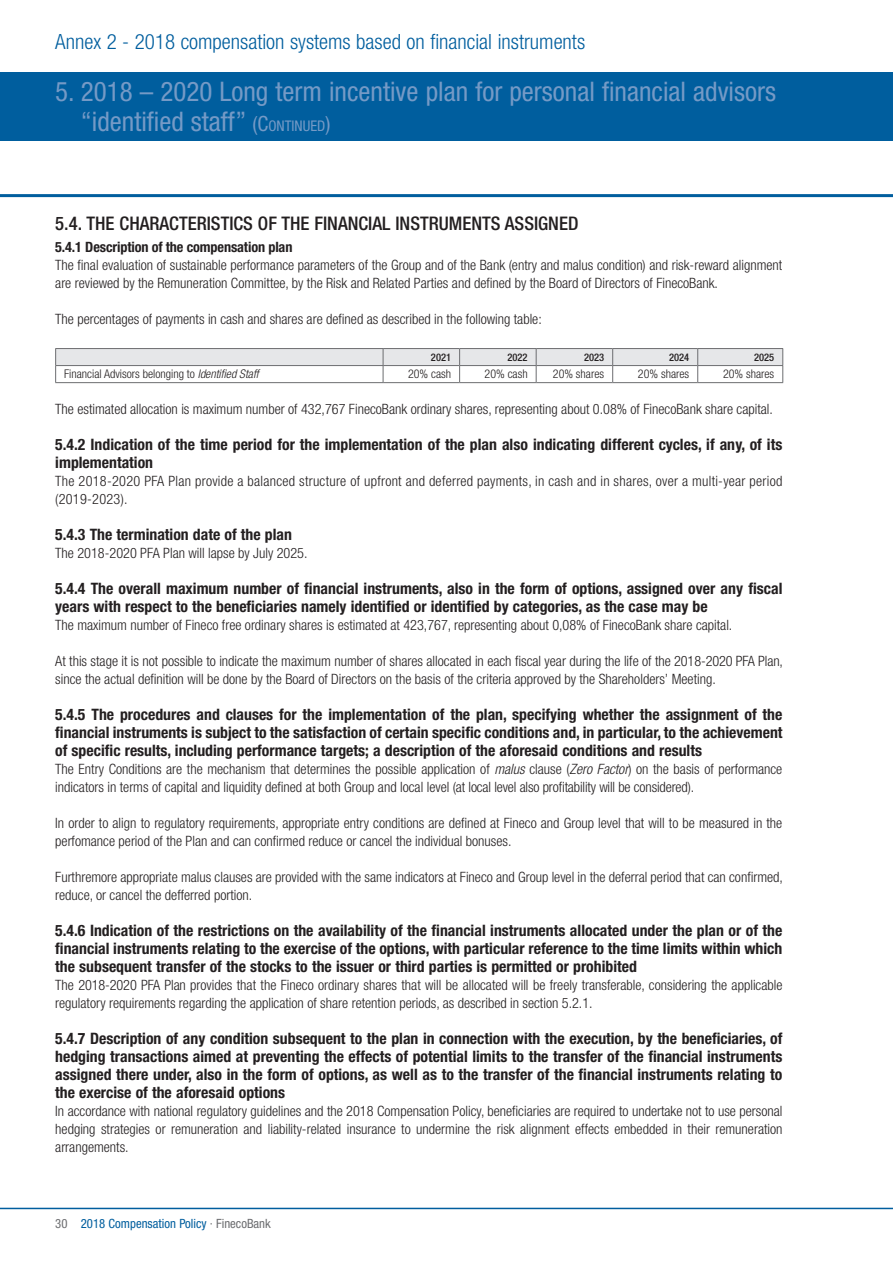
<style>
.page{position:relative;width:893px;height:1263px;background:#fff}
.page>*{position:absolute;margin:0;border:0;box-sizing:border-box;transform-origin:0 0}
.t1{font:condensed 27px/30px "Helvetica Neue LT Std";color:#759ac6}
.t2{font:300 condensed 21px "Helvetica Neue LT Std";color:#005e9e}
.t3{font:500 condensed 18.75px "Helvetica Neue LT Std";color:#231f20}
.t4{font:700 condensed 15.75px/18px "Helvetica Neue LT Std";color:#231f20;text-align:justify}
.t5{font:300 condensed 14.25px/18px "Helvetica Neue LT Std";color:#231f20}
.t6{font:300 condensed 14.25px/18px "Helvetica Neue LT Std";letter-spacing:.02em;color:#231f20}
.t7{font:700 condensed 14.25px "Helvetica Neue LT Std";letter-spacing:-.01em;color:#231f20}
.t8{font:condensed 12.75px "Helvetica Neue LT Std";color:#005e9e}
.t9{font:condensed 12.75px "Helvetica Neue LT Std";color:#6c6d70}
.t10{font:300 condensed 12px "Helvetica Neue LT Std";color:#231f20}
.t11{font:500 condensed 10.5px "Helvetica Neue LT Std";color:#231f20}
.s1{font-size:21px}
.s2{font-size:14.7px}
.s3{font-style:italic}
.s4{color:#6c6d70}
</style>
<div class="page">
<div style="left:0;top:72px;width:893px;height:68px;background:#005e9e"></div>
<hr style="left:0;top:194px;width:893px;height:3px;background:#005e9e">
<hr style="left:0;top:1208px;width:893px;height:1px;background:#005e9e">
<hr style="left:55px;top:348px;width:328px;height:1px;background:#6c6d70">
<hr style="left:383px;top:348px;width:77px;height:1px;background:#6c6d70">
<hr style="left:460px;top:348px;width:76px;height:1px;background:#6c6d70">
<hr style="left:536px;top:348px;width:77px;height:1px;background:#6c6d70">
<hr style="left:613px;top:348px;width:85px;height:1px;background:#6c6d70">
<hr style="left:698px;top:348px;width:85px;height:1px;background:#6c6d70">
<svg style="left:55px;top:349px;width:728px;height:33px"></svg>
<hr style="left:55px;top:382px;width:328px;height:1px;background:#6c6d70">
<hr style="left:383px;top:382px;width:77px;height:1px;background:#6c6d70">
<hr style="left:460px;top:382px;width:76px;height:1px;background:#6c6d70">
<hr style="left:536px;top:382px;width:77px;height:1px;background:#6c6d70">
<hr style="left:613px;top:382px;width:85px;height:1px;background:#6c6d70">
<hr style="left:698px;top:382px;width:85px;height:1px;background:#6c6d70">
<h2 class="t2" style="left:55px;top:30px;width:531px">Annex 2 - 2018 compensation systems based on financial instruments</h2>
<h1 class="t1" style="left:81px;top:76px;width:697px;text-indent:-26px">5. 2018 – 2020 Long term incentive plan for personal financial advisors “identified staff” <span class="s1">(</span><span class="s1">C</span><span class="s2">ONTINUED</span><span class="s1">)</span></h1>
<h3 class="t3" style="left:55px;top:212px;width:525px">5.4. THE CHARACTERISTICS OF THE FINANCIAL INSTRUMENTS ASSIGNED</h3>
<p class="t7" style="left:55px;top:238px;width:239px">5.4.1 Description of the compensation plan</p>
<p class="t5" style="left:55px;top:256px;width:729px">The final evaluation of sustainable performance parameters of the Group and of the Bank (entry and malus condition) and risk-reward alignment are reviewed by the Remuneration Committee, by the Risk and Related Parties and defined by the Board of Directors of FinecoBank.</p>
<p class="t5" style="left:55px;top:310px;width:488px">The percentages of payments in cash and shares are defined as described in the following table:</p>
<p class="t11" style="left:431px;top:351px;width:22px">2021</p>
<p class="t11" style="left:507px;top:351px;width:22px">2022</p>
<p class="t11" style="left:584px;top:351px;width:22px">2023</p>
<p class="t11" style="left:669px;top:351px;width:22px">2024</p>
<p class="t11" style="left:754px;top:351px;width:22px">2025</p>
<p class="t10" style="left:64px;top:367px;width:196px">Financial Advisors belonging to <span class="s3">Identified Staff</span></p>
<p class="t10" style="left:408px;top:367px;width:45px">20% cash</p>
<p class="t10" style="left:485px;top:367px;width:45px">20% cash</p>
<p class="t10" style="left:553px;top:367px;width:53px">20% shares</p>
<p class="t10" style="left:638px;top:367px;width:53px">20% shares</p>
<p class="t10" style="left:723px;top:367px;width:53px">20% shares</p>
<p class="t5" style="left:55px;top:400px;width:719px">The estimated allocation is maximum number of 432,767 FinecoBank ordinary shares, representing about 0.08% of FinecoBank share capital.</p>
<p class="t4" style="left:55px;top:435px;width:729px">5.4.2 Indication of the time period for the implementation of the plan also indicating different cycles, if any, of its implementation</p>
<p class="t6" style="left:55px;top:472px;width:729px">The 2018-2020 PFA Plan provide a balanced structure of upfront and deferred payments, in cash and in shares, over a multi-year period (2019-2023).</p>
<p class="t4" style="left:55px;top:525px;width:238px">5.4.3 The termination date of the plan</p>
<p class="t5" style="left:55px;top:544px;width:254px">The 2018-2020 PFA Plan will lapse by July 2025.</p>
<p class="t4" style="left:55px;top:579px;width:729px">5.4.4 The overall maximum number of financial instruments, also in the form of options, assigned over any fiscal years with respect to the beneficiaries namely identified or identified by categories, as the case may be</p>
<p class="t5" style="left:55px;top:616px;width:679px">The maximum number of Fineco free ordinary shares is estimated at 423,767, representing about 0,08% of FinecoBank share capital.</p>
<p class="t5" style="left:55px;top:652px;width:729px">At this stage it is not possible to indicate the maximum number of shares allocated in each fiscal year during the life of the 2018-2020 PFA Plan, since the actual definition will be done by the Board of Directors on the basis of the criteria approved by the Shareholders’ Meeting.</p>
<p class="t4" style="left:55px;top:705px;width:729px">5.4.5 The procedures and clauses for the implementation of the plan, specifying whether the assignment of the financial instruments is subject to the satisfaction of certain specific conditions and, in particular, to the achievement of specific results, including performance targets; a description of the aforesaid conditions and results</p>
<p class="t5" style="left:55px;top:760px;width:729px">The Entry Conditions are the mechanism that determines the possible application of <span class="s3">malus</span> clause (<span class="s3">Zero Factor</span>) on the basis of performance indicators in terms of capital and liquidity defined at both Group and local level (at local level also profitability will be considered).</p>
<p class="t5" style="left:55px;top:814px;width:729px">In order to align to regulatory requirements, appropriate entry conditions are defined at Fineco and Group level that will to be measured in the perfomance period of the Plan and can confirmed reduce or cancel the individual bonuses.</p>
<p class="t5" style="left:55px;top:868px;width:729px">Furthremore appropriate malus clauses are provided with the same indicators at Fineco and Group level in the deferral period that can confirmed, reduce, or cancel the defferred portion.</p>
<p class="t4" style="left:55px;top:921px;width:729px">5.4.6 Indication of the restrictions on the availability of the financial instruments allocated under the plan or of the financial instruments relating to the exercise of the options, with particular reference to the time limits within which the subsequent transfer of the stocks to the issuer or third parties is permitted or prohibited</p>
<p class="t5" style="left:55px;top:976px;width:729px">The 2018-2020 PFA Plan provides that the Fineco ordinary shares that will be allocated will be freely transferable, considering the applicable regulatory requirements regarding the application of share retention periods, as described in section 5.2.1.</p>
<p class="t4" style="left:55px;top:1029px;width:729px">5.4.7 Description of any condition subsequent to the plan in connection with the execution, by the beneficiaries, of hedging transactions aimed at preventing the effects of potential limits to the transfer of the financial instruments assigned there under, also in the form of options, as well as to the transfer of the financial instruments relating to the exercise of the aforesaid options</p>
<p class="t5" style="left:55px;top:1102px;width:729px;text-align:justify">In accordance with national regulatory guidelines and the 2018 Compensation Policy, beneficiaries are required to undertake not to use personal hedging strategies or remuneration and liability-related insurance to undermine the risk alignment effects embedded in their remuneration arrangements.</p>
<p class="t9" style="left:55px;top:1216px;width:14px">30</p>
<p class="t8" style="left:81px;top:1216px;width:192px">2018 Compensation Policy <span class="s4">· FinecoBank</span></p>
</div>
